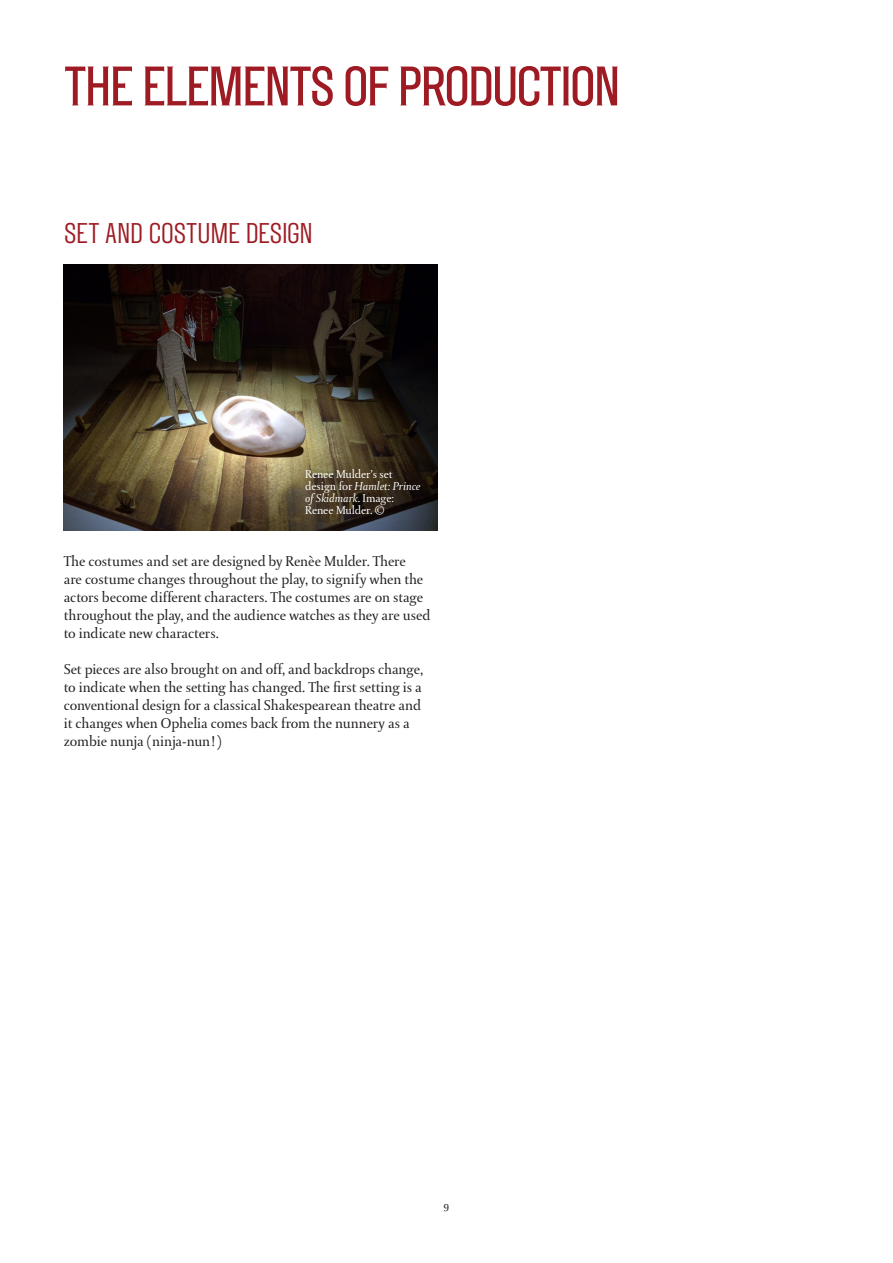
<style>
.page{position:relative;width:893px;height:1263px;background:#fff}
.page>*{position:absolute;margin:0;border:0;box-sizing:border-box;transform-origin:0 0}
.Page_Header{font:500 55.5px "STC";letter-spacing:-.04em;color:#9e1b23}
.Topics_Header{font:28.5px "STC";letter-spacing:-.01em;color:#9e1b23}
.t1{font:15px/18px "DTL Paradox ST";letter-spacing:-.005em;color:#231f20}
.Image_Captions{font:12px/12px "DTL Paradox ST";letter-spacing:-.01em;color:#fff}
.t2{font:12px "DTL Paradox ST";color:#231f20}
.s1{font-family:"DTL Paradox T";font-style:italic}
</style>
<div class="page">
<img style="left:64px;top:264px;width:374px;height:267px">
<p class="Page_Header" style="left:64px;top:53px;width:558px">THE ELEMENTS OF PRODUCTION</p>
<p class="Topics_Header" style="left:64px;top:215px;width:251px">SET AND COSTUME DESIGN</p>
<p class="Image_Captions" style="left:305px;top:468px;width:117px">Renee Mulder’s set design for <span class="s1">Hamlet: Prince of Skidmark</span>. Image:<br>Renee Mulder. ©</p>
<p class="t1" style="left:64px;top:552px;width:368px">The costumes and set are designed by Renèe Mulder. There<br>are costume changes throughout the play, to signify when the actors become different characters. The costumes are on stage throughout the play, and the audience watches as they are used to indicate new characters.</p>
<p class="t1" style="left:64px;top:660px;width:361px">Set pieces are also brought on and off, and backdrops change, to indicate when the setting has changed. The first setting is a conventional design for a classical Shakespearean theatre and it changes when Ophelia comes back from the nunnery as a zombie nunja (ninja-nun!)</p>
<p class="t2" style="left:444px;top:1198px;width:7px">9</p>
</div>
